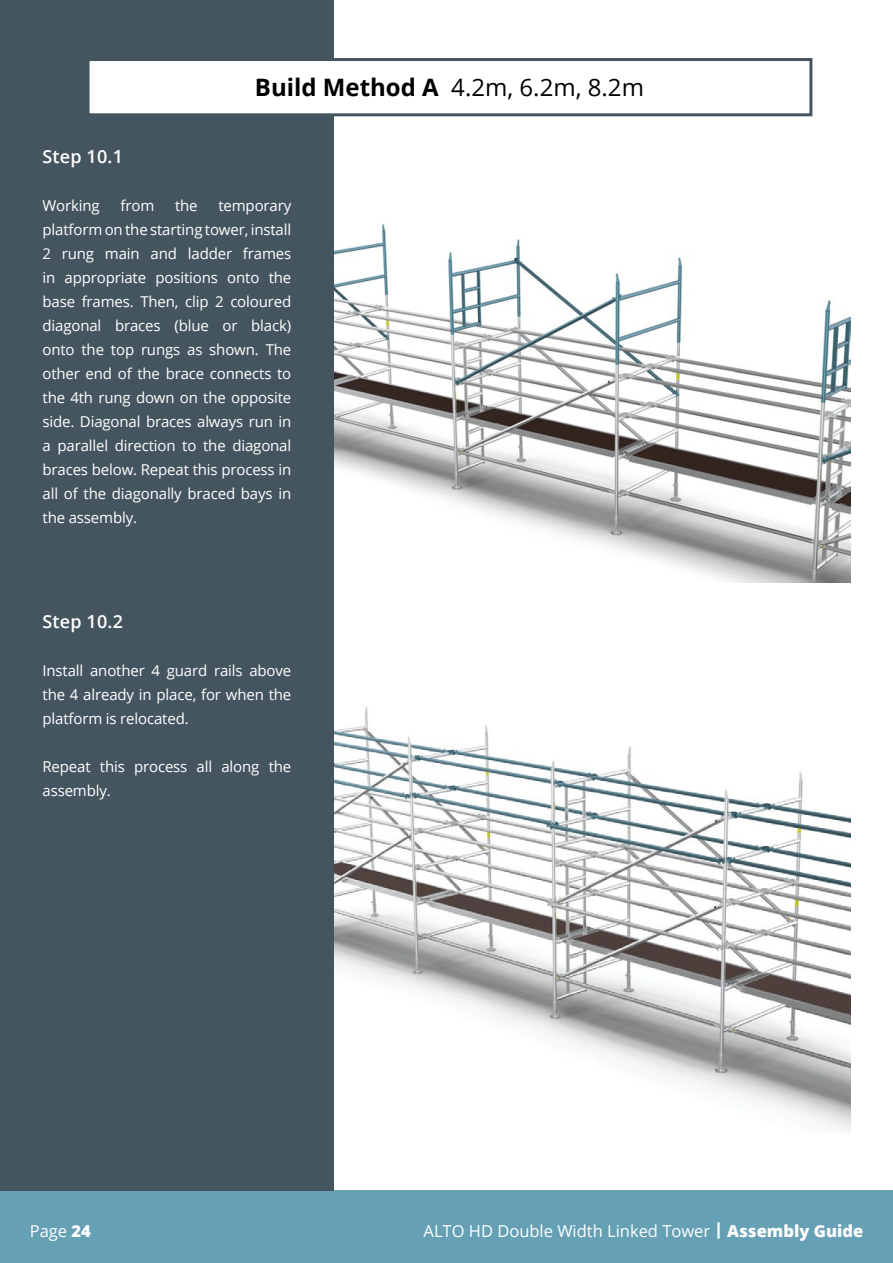
<style>
.page{position:relative;width:893px;height:1263px;background:#fff}
.page>*{position:absolute;margin:0;border:0;box-sizing:border-box;transform-origin:0 0}
.t1{font:24px "Open Sans";color:#000}
.t2{font:600 18px "Open Sans";letter-spacing:.01em;color:#fff}
.t3{font:16.5px "Open Sans";color:#fff}
.t4{font:15px/24px "Open Sans";letter-spacing:-.01em;color:#fff;text-align:justify}
.s1{font-weight:700}
.s2{font-weight:800}
</style>
<div class="page">
<img style="left:334px;top:223px;width:516px;height:360px">
<img style="left:334px;top:706px;width:516px;height:426px">
<div style="left:0;top:1191px;width:893px;height:72px;background:#65a0b4"></div>
<div style="left:0;top:0;width:334px;height:1191px;background:#455560"></div>
<div style="left:88px;top:60px;width:723px;height:55px;background:#fff"></div>
<div style="left:87px;top:58px;width:725px;height:58px;border:3px solid #455560"></div>
<h1 class="t1" style="left:255px;top:71px;width:390px"><span class="s1">Build Method A</span> 4.2m, 6.2m, 8.2m</h1>
<p class="t2" style="left:43px;top:144px;width:82px">Step 10.1</p>
<p class="t4" style="left:43px;top:193px;width:59px">Working</p>
<p class="t4" style="left:121px;top:193px;width:35px">from</p>
<p class="t4" style="left:175px;top:193px;width:24px">the</p>
<p class="t4" style="left:43px;top:193px;width:250px;text-indent:176px">temporary platform on the starting tower, install 2 rung main and ladder frames in appropriate positions onto the base frames. Then, clip 2 coloured diagonal braces (blue or black) onto the top rungs as shown. The other end of the brace connects to the 4th rung down on the opposite side. Diagonal braces always run in a parallel direction to the diagonal braces below. Repeat this process in all of the diagonally braced bays in the assembly.</p>
<p class="t2" style="left:43px;top:609px;width:82px">Step 10.2</p>
<p class="t4" style="left:43px;top:658px;width:250px">Install another 4 guard rails above the 4 already in place, for when the platform is relocated.</p>
<p class="t4" style="left:43px;top:754px;width:250px">Repeat this process all along the assembly.</p>
<p class="t3" style="left:30px;top:1219px;width:63px">Page <span class="s2">24</span></p>
<p class="t3" style="left:424px;top:1219px;width:441px">ALTO HD Double Width Linked Tower <span class="s2">| Assembly Guide</span></p>
</div>
